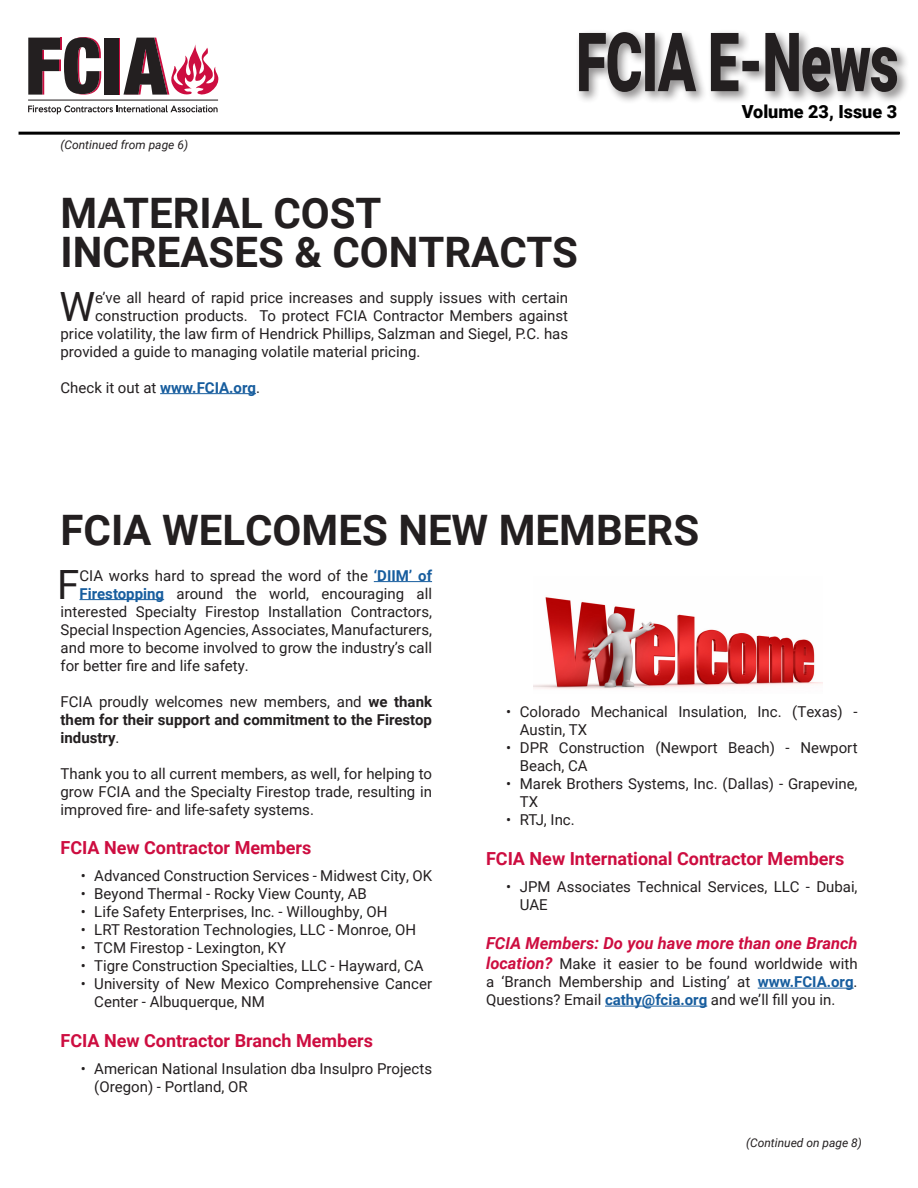
<style>
.page{position:relative;width:918px;height:1188px;background:#fff}
.page>*{position:absolute;margin:0;border:0;box-sizing:border-box;transform-origin:0 0}
.t1{font:700 42px/39px "Roboto";color:#231f20}
.t2{font:40.35px "Roboto";color:#231f20}
.t3{font:700 18px "Roboto";color:#cd0d40}
.t4{font:900 18px "Roboto";color:#000}
.t5{font:italic 700 16.5px "Roboto";color:#cd0d40}
.t6{font:15px/18px "Roboto";color:#231f20}
.t7{font:700 15px/18px "Roboto";color:#231f20;text-align:justify}
.t8{font:italic 12px "Roboto";color:#231f20}
.s1{font-weight:700;color:#175d9e}
.s2{font-weight:400}
.s3{font-weight:700;font-style:italic;font-size:16.5px;color:#cd0d40}
</style>
<div class="page">
<div style="left:19px;top:132px;width:880px;height:2px;border:1px solid #000"></div>
<svg style="left:28px;top:105px;width:190px;height:9px"></svg>
<hr style="left:28px;top:100px;width:190px;height:1px;background:#231f20">
<svg style="left:28px;top:37px;width:190px;height:58px"></svg>
<div style="left:576px;top:29px;width:334px;height:76px;background:#231f20;opacity:.5"></div>
<svg style="left:579px;top:32px;width:318px;height:60px"></svg>
<hr style="left:374px;top:581px;width:58px;height:1px;background:#175d9e">
<hr style="left:80px;top:599px;width:84px;height:1px;background:#175d9e">
<hr style="left:758px;top:988px;width:96px;height:1px;background:#175d9e">
<hr style="left:605px;top:1006px;width:102px;height:1px;background:#175d9e">
<img style="left:534px;top:597px;width:288px;height:92px">
<hr style="left:160px;top:393px;width:96px;height:1px;background:#175d9e">
<p class="t8" style="left:60px;top:137px;width:129px">(Continued from page 6)</p>
<p class="t1" style="left:61px;top:192px;width:519px">MATERIAL COST<br>INCREASES &amp; CONTRACTS</p>
<p class="t2" style="left:59px;top:278px;width:37px">W</p>
<p class="t6" style="left:95px;top:288px;width:475px">e’ve all heard of rapid price increases and supply issues with certain</p>
<p class="t6" style="left:95px;top:306px;width:475px">construction products. To protect FCIA Contractor Members against</p>
<p class="t6" style="left:61px;top:324px;width:509px">price volatility, the law firm of Hendrick Phillips, Salzman and Siegel, P.C. has</p>
<p class="t6" style="left:61px;top:342px;width:361px">provided a guide to managing volatile material pricing.</p>
<p class="t6" style="left:61px;top:378px;width:201px">Check it out at <span class="s1">www.FCIA.org</span>.</p>
<p class="t4" style="left:742px;top:99px;width:157px">Volume 23, Issue 3</p>
<p class="t1" style="left:61px;top:509px;width:640px">FCIA WELCOMES NEW MEMBERS</p>
<p class="t2" style="left:57px;top:556px;width:24px">F</p>
<p class="t6" style="left:80px;top:566px;width:354px">CIA works hard to spread the word of the <span class="s1">‘DIIM’ of</span></p>
<p class="t6" style="left:80px;top:584px;width:354px"><span class="s1">Firestopping</span> around the world, encouraging all</p>
<p class="t6" style="left:61px;top:602px;width:373px">interested Specialty Firestop Installation Contractors,</p>
<p class="t6" style="left:61px;top:620px;width:373px">Special Inspection Agencies, Associates, Manufacturers,</p>
<p class="t6" style="left:61px;top:638px;width:373px">and more to become involved to grow the industry’s call</p>
<p class="t6" style="left:61px;top:656px;width:190px">for better fire and life safety.</p>
<p class="t7" style="left:61px;top:692px;width:373px"><span class="s2">FCIA proudly welcomes new members, and</span> we thank them for their support and commitment to the Firestop industry<span class="s2">.</span></p>
<p class="t6" style="left:61px;top:764px;width:373px;text-align:justify">Thank you to all current members, as well, for helping to grow FCIA and the Specialty Firestop trade, resulting in improved fire- and life-safety systems.</p>
<p class="t3" style="left:61px;top:835px;width:252px">FCIA New Contractor Members</p>
<p class="t6" style="left:81px;top:866px;width:353px">• Advanced Construction Services - Midwest City, OK</p>
<p class="t6" style="left:81px;top:884px;width:288px">• Beyond Thermal - Rocky View County, AB</p>
<p class="t6" style="left:81px;top:902px;width:308px">• Life Safety Enterprises, Inc. - Willoughby, OH</p>
<p class="t6" style="left:81px;top:920px;width:337px">• LRT Restoration Technologies, LLC - Monroe, OH</p>
<p class="t6" style="left:81px;top:938px;width:207px">• TCM Firestop - Lexington, KY</p>
<p class="t6" style="left:81px;top:956px;width:344px">• Tigre Construction Specialties, LLC - Hayward, CA</p>
<p class="t6" style="left:94px;top:974px;width:339px;text-indent:-14px">• University of New Mexico Comprehensive Cancer<br>Center - Albuquerque, NM</p>
<p class="t3" style="left:61px;top:1028px;width:314px">FCIA New Contractor Branch Members</p>
<p class="t6" style="left:94px;top:1059px;width:339px;text-indent:-14px">• American National Insulation dba Insulpro Projects (Oregon) - Portland, OR</p>
<p class="t6" style="left:520px;top:702px;width:339px;text-indent:-14px">• Colorado Mechanical Insulation, Inc. (Texas) -<br>Austin, TX</p>
<p class="t6" style="left:520px;top:738px;width:339px;text-indent:-14px">• DPR Construction (Newport Beach) - Newport<br>Beach, CA</p>
<p class="t6" style="left:520px;top:774px;width:339px;text-indent:-14px">• Marek Brothers Systems, Inc. (Dallas) - Grapevine,<br>TX</p>
<p class="t6" style="left:506px;top:810px;width:70px">• RTJ, Inc.</p>
<p class="t3" style="left:486px;top:846px;width:360px">FCIA New International Contractor Members</p>
<p class="t6" style="left:520px;top:877px;width:339px;text-indent:-14px">• JPM Associates Technical Services, LLC - Dubai,<br>UAE</p>
<p class="t5" style="left:486px;top:932px;width:373px">FCIA Members: Do you have more than one Branch</p>
<p class="t6" style="left:486px;top:954px;width:373px;text-align:justify"><span class="s3">location?</span> Make it easier to be found worldwide with a ‘Branch Membership and Listing’ at <span class="s1">www.FCIA.org</span>.<br>Questions? Email <span class="s1">cathy@fcia.org</span> and we’ll fill you in.</p>
<p class="t8" style="left:746px;top:1135px;width:117px">(Continued on page 8)</p>
</div>
